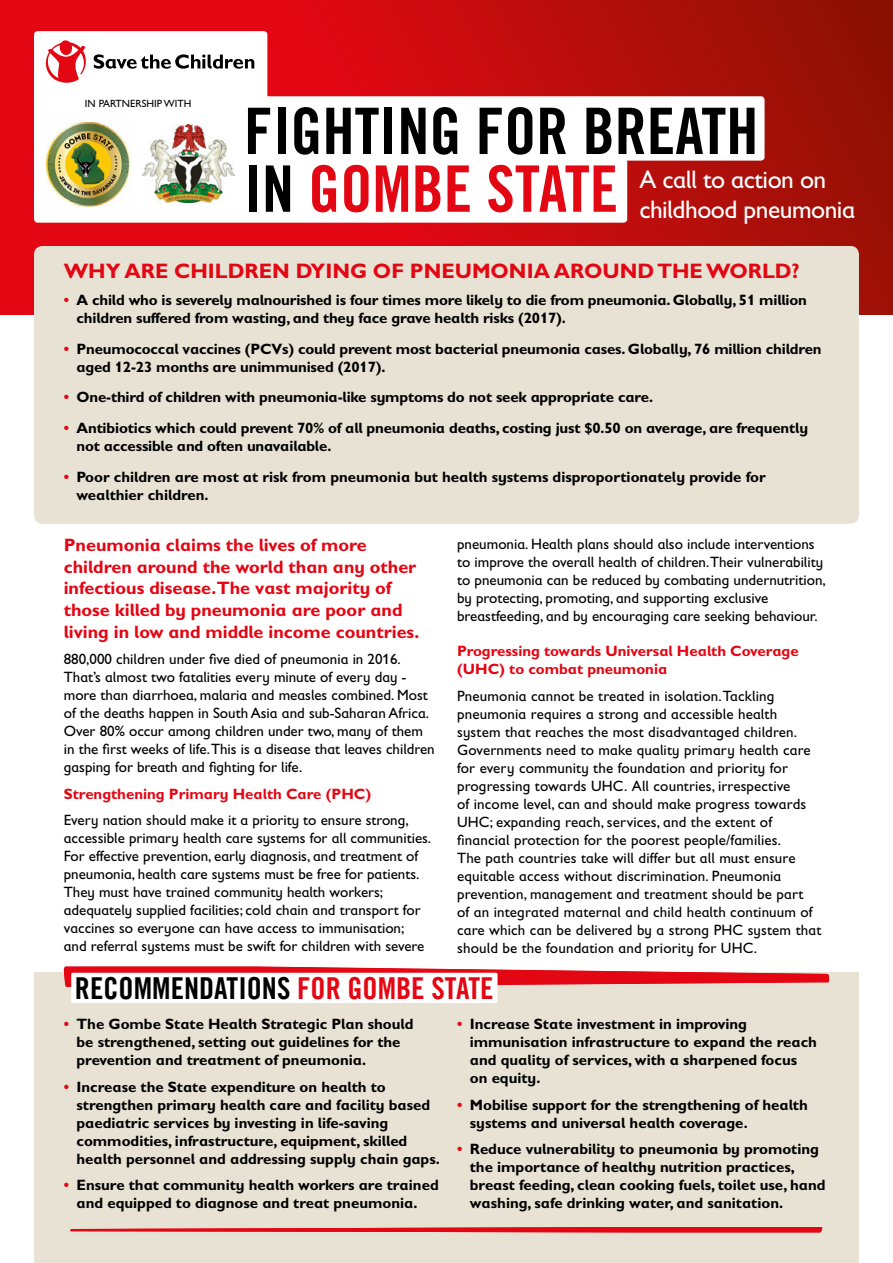
<style>
.page{position:relative;width:893px;height:1263px;background:#fff}
.page>*{position:absolute;margin:0;border:0;box-sizing:border-box;transform-origin:0 0}
.t1{font:64.2px/57.8px "Trade Gothic LT Com Bd Cn 20";color:#000}
.t2{font:30.3px "Trade Gothic LT Com Bd Cn 20";color:#000}
.t3{font:25.5px/30px "Gill Sans Infant Std";letter-spacing:-.02em;color:#fff}
.t4{font:700 21px "Gill Sans Infant Std";color:#e30613}
.t5{font:700 18px/21.6px "Gill Sans Infant Std";color:#e30613}
.t6{font:15px/18px "Gill Sans Infant Std";color:#000}
.t7{font:700 15px/18px "Gill Sans Infant Std";color:#000}
.t8{font:700 15px/18px "Gill Sans Infant Std";color:#e30613}
.t9{font:10.5px "Gill Sans Infant Std";color:#000}
.s1{color:#e30613}
</style>
<div class="page">
<svg style="left:0;top:0;width:893px;height:315px;background:#bd0b0c"></svg>
<div style="left:34px;top:973px;width:825px;height:290px;background:#e7e2d3"></div>
<div style="left:34px;top:96px;width:731px;height:65px;background:#fff;border-radius:4px"></div>
<div style="left:34px;top:31px;width:233px;height:76px;background:#fff;border-radius:3px"></div>
<div style="left:34px;top:147px;width:593px;height:76px;background:#fff;border-radius:4px"></div>
<svg style="left:45px;top:40px;width:41px;height:43px"></svg>
<svg style="left:94px;top:54px;width:160px;height:15px"></svg>
<div style="left:34px;top:246px;width:825px;height:278px;background:#e7e2d3;border-radius:9px"></div>
<svg style="left:64px;top:966px;width:765px;height:21px"></svg>
<svg style="left:70px;top:1227px;width:753px;height:5px;background:#e3262e"></svg>
<div style="left:71px;top:973px;width:426px;height:30px;background:#fff;border-radius:2px"></div>
<img style="left:45px;top:121px;width:86px;height:86px">
<img style="left:143px;top:125px;width:91px;height:77px">
<p class="t9" style="left:85px;top:98px;width:108px">IN PARTNERSHIP WITH</p>
<h1 class="t1" style="left:244px;top:102px;width:516px">FIGHTING FOR BREATH<br>IN <span class="s1">GOMBE STATE</span></h1>
<h3 class="t3" style="left:639px;top:164px;width:217px">A call to action on childhood pneumonia</h3>
<h3 class="t4" style="left:64px;top:259px;width:737px">WHY ARE CHILDREN DYING OF PNEUMONIA AROUND THE WORLD?</h3>
<p class="t7" style="left:77px;top:291px;width:732px;text-indent:-13px"><span class="s1">•</span> A child who is severely malnourished is four times more likely to die from pneumonia. Globally, 51 million children suffered from wasting, and they face grave health risks (2017).</p>
<p class="t7" style="left:77px;top:339px;width:747px;text-indent:-13px"><span class="s1">•</span> Pneumococcal vaccines (PCVs) could prevent most bacterial pneumonia cases. Globally, 76 million children aged 12-23 months are unimmunised (2017).</p>
<p class="t7" style="left:64px;top:388px;width:591px"><span class="s1">•</span> One-third of children with pneumonia-like symptoms do not seek appropriate care.</p>
<p class="t7" style="left:77px;top:419px;width:733px;text-indent:-13px"><span class="s1">•</span> Antibiotics which could prevent 70% of all pneumonia deaths, costing just $0.50 on average, are frequently not accessible and often unavailable.</p>
<p class="t7" style="left:77px;top:468px;width:691px;text-indent:-13px"><span class="s1">•</span> Poor children are most at risk from pneumonia but health systems disproportionately provide for wealthier children.</p>
<p class="t5" style="left:64px;top:534px;width:357px">Pneumonia claims the lives of more children around the world than any other infectious disease.The vast majority of those killed by pneumonia are poor and living in low and middle income countries.</p>
<p class="t6" style="left:64px;top:650px;width:372px">880,000 children under five died of pneumonia in 2016.<br>That’s almost two fatalities every minute of every day - more than diarrhoea, malaria and measles combined. Most of the deaths happen in South Asia and sub-Saharan Africa.<br>Over 80% occur among children under two, many of them in the first weeks of life.This is a disease that leaves children gasping for breath and fighting for life.</p>
<p class="t8" style="left:64px;top:784px;width:309px">Strengthening Primary Health Care (PHC)</p>
<p class="t6" style="left:64px;top:811px;width:369px">Every nation should make it a priority to ensure strong, accessible primary health care systems for all communities.<br>For effective prevention, early diagnosis, and treatment of pneumonia, health care systems must be free for patients.<br>They must have trained community health workers; adequately supplied facilities; cold chain and transport for vaccines so everyone can have access to immunisation;<br>and referral systems must be swift for children with severe</p>
<p class="t6" style="left:457px;top:535px;width:370px">pneumonia. Health plans should also include interventions to improve the overall health of children.Their vulnerability to pneumonia can be reduced by combating undernutrition, by protecting, promoting, and supporting exclusive breastfeeding, and by encouraging care seeking behaviour.</p>
<p class="t8" style="left:457px;top:642px;width:343px">Progressing towards Universal Health Coverage (UHC) to combat pneumonia</p>
<p class="t6" style="left:457px;top:687px;width:366px">Pneumonia cannot be treated in isolation. Tackling pneumonia requires a strong and accessible health system that reaches the most disadvantaged children.<br>Governments need to make quality primary health care for every community the foundation and priority for progressing towards UHC. All countries, irrespective<br>of income level, can and should make progress towards UHC; expanding reach, services, and the extent of financial protection for the poorest people/families.<br>The path countries take will differ but all must ensure equitable access without discrimination. Pneumonia prevention, management and treatment should be part<br>of an integrated maternal and child health continuum of care which can be delivered by a strong PHC system that should be the foundation and priority for UHC.</p>
<h2 class="t2" style="left:75px;top:970px;width:420px">RECOMMENDATIONS <span class="s1">FOR GOMBE STATE</span></h2>
<p class="t7" style="left:77px;top:1015px;width:338px;text-indent:-13px"><span class="s1">•</span> The Gombe State Health Strategic Plan should be strengthened, setting out guidelines for the prevention and treatment of pneumonia.</p>
<p class="t7" style="left:77px;top:1078px;width:365px;text-indent:-13px"><span class="s1">•</span> Increase the State expenditure on health to strengthen primary health care and facility based paediatric services by investing in life-saving commodities, infrastructure, equipment, skilled health personnel and addressing supply chain gaps.</p>
<p class="t7" style="left:64px;top:1176px;width:376px;text-align:center"><span class="s1">•</span> Ensure that community health workers are trained and equipped to diagnose and treat pneumonia.</p>
<p class="t7" style="left:470px;top:1015px;width:349px;text-indent:-13px"><span class="s1">•</span> Increase State investment in improving immunisation infrastructure to expand the reach and quality of services, with a sharpened focus on equity.</p>
<p class="t7" style="left:470px;top:1096px;width:339px;text-indent:-13px"><span class="s1">•</span> Mobilise support for the strengthening of health systems and universal health coverage.</p>
<p class="t7" style="left:470px;top:1140px;width:357px;text-indent:-13px"><span class="s1">•</span> Reduce vulnerability to pneumonia by promoting the importance of healthy nutrition practices, breast feeding, clean cooking fuels, toilet use, hand washing, safe drinking water, and sanitation.</p>
</div>
